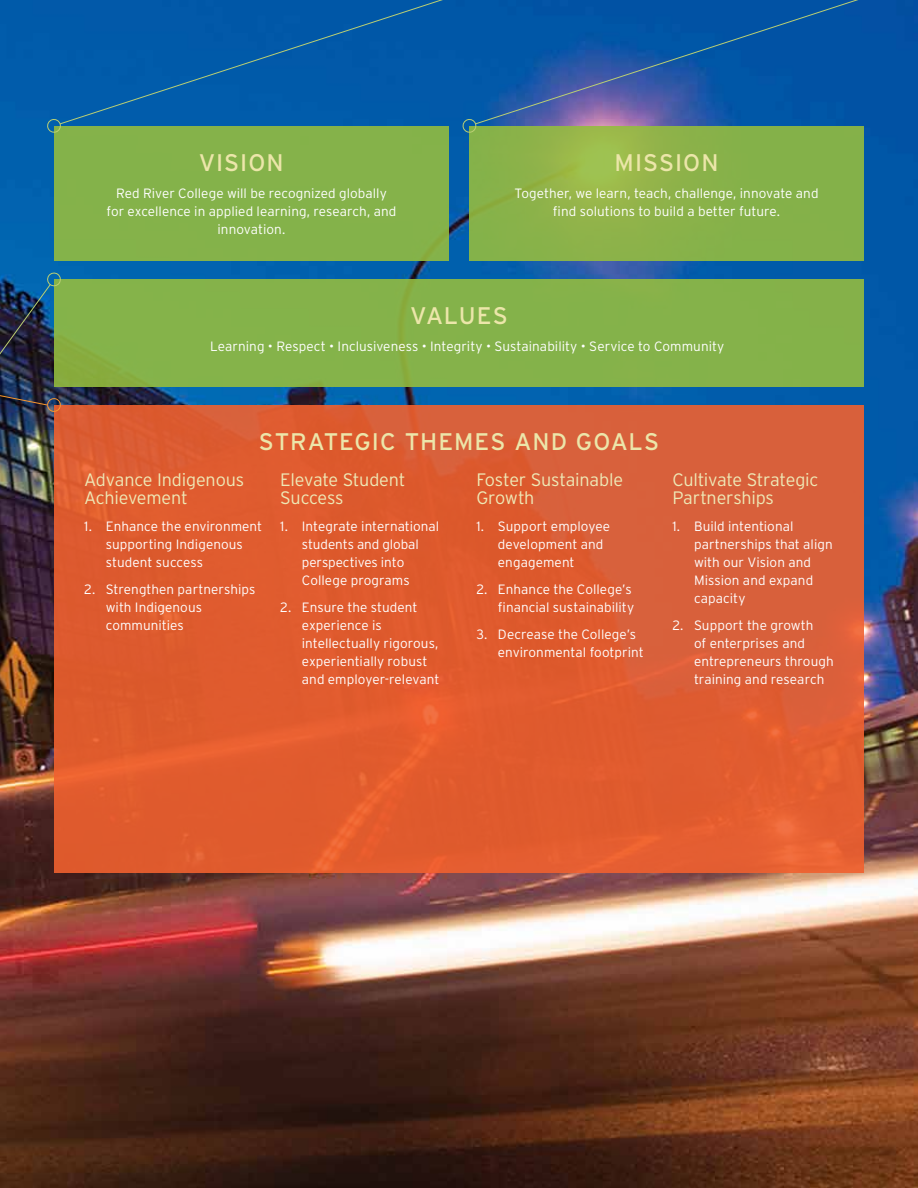
<style>
.page{position:relative;width:918px;height:1188px;background:#fff}
.page>*{position:absolute;margin:0;border:0;box-sizing:border-box;transform-origin:0 0}
.t1{font:24px "Interstate";letter-spacing:.04em;color:#ece6aa}
.t2{font:300 18px/18px "Interstate";letter-spacing:-.015em;color:#eee9b6}
.t3{font:300 13.5px/18px "Interstate";letter-spacing:.005em;color:#fff}
</style>
<div class="page">
<img style="left:0;top:0;width:918px;height:1188px">
<div style="left:54px;top:126px;width:395px;height:135px;background:#84b24a"></div>
<div style="left:54px;top:279px;width:810px;height:108px;background:#85b24a"></div>
<div style="left:54px;top:405px;width:810px;height:468px;background:linear-gradient(to right,#e05a2b,#dd5f37)"></div>
<svg style="left:469px;top:126px;width:395px;height:135px;fill:#88b249"></svg>
<div style="left:59px;top:0;width:416px;height:125px;background:#0159a9"></div>
<svg style="left:47px;top:118px;width:15px;height:16px"></svg>
<svg style="left:475px;top:0;width:443px;height:125px"></svg>
<svg style="left:462px;top:118px;width:16px;height:16px"></svg>
<img style="left:0;top:413px;width:51px;height:775px">
<img style="left:0;top:210px;width:62px;height:203px">
<h1 class="t1" style="left:199px;top:149px;width:86px">VISION</h1>
<p class="t3" style="left:106px;top:184px;width:291px;text-align:center">Red River College will be recognized globally for excellence in applied learning, research, and innovation.</p>
<h1 class="t1" style="left:615px;top:149px;width:106px">MISSION</h1>
<p class="t3" style="left:514px;top:184px;width:306px;text-align:center">Together, we learn, teach, challenge, innovate and find solutions to build a better future.</p>
<h1 class="t1" style="left:410px;top:302px;width:99px">VALUES</h1>
<p class="t3" style="left:210px;top:337px;width:516px">Learning • Respect • Inclusiveness • Integrity • Sustainability • Service to Community</p>
<h1 class="t1" style="left:259px;top:428px;width:402px">STRATEGIC THEMES AND GOALS</h1>
<h2 class="t2" style="left:84px;top:471px;width:161px">Advance Indigenous<br>Achievement</h2>
<p class="t3" style="left:106px;top:517px;width:158px;text-indent:-22px">1. Enhance the environment supporting Indigenous student success</p>
<p class="t3" style="left:106px;top:580px;width:151px;text-indent:-22px">2. Strengthen partnerships with Indigenous communities</p>
<h2 class="t2" style="left:280px;top:471px;width:127px">Elevate Student<br>Success</h2>
<p class="t3" style="left:302px;top:517px;width:139px;text-indent:-22px">1. Integrate international students and global perspectives into<br>College programs</p>
<p class="t3" style="left:302px;top:598px;width:139px;text-indent:-22px">2. Ensure the student experience is intellectually rigorous, experientially robust and employer-relevant</p>
<h2 class="t2" style="left:476px;top:471px;width:148px">Foster Sustainable<br>Growth</h2>
<p class="t3" style="left:498px;top:517px;width:114px;text-indent:-22px">1. Support employee development and engagement</p>
<p class="t3" style="left:476px;top:580px;width:159px;text-align:right">2. Enhance the College’s financial sustainability</p>
<p class="t3" style="left:498px;top:625px;width:147px;text-indent:-22px">3. Decrease the College’s environmental footprint</p>
<h2 class="t2" style="left:672px;top:471px;width:148px">Cultivate Strategic<br>Partnerships</h2>
<p class="t3" style="left:694px;top:517px;width:140px;text-indent:-22px">1. Build intentional partnerships that align with our Vision and<br>Mission and expand capacity</p>
<p class="t3" style="left:694px;top:616px;width:141px;text-indent:-22px">2. Support the growth<br>of enterprises and entrepreneurs through training and research</p>
</div>
